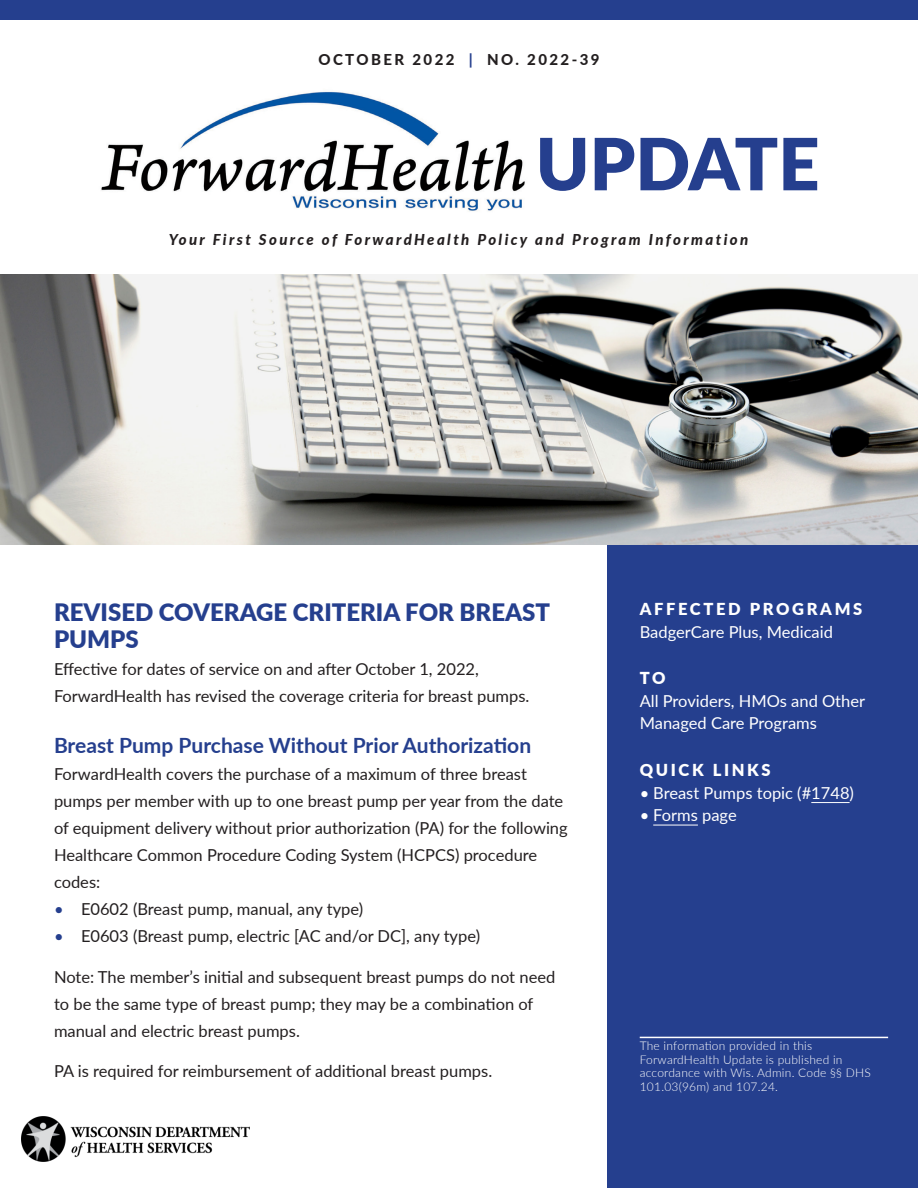
<style>
.page{position:relative;width:918px;height:1188px;background:#fff}
.page>*{position:absolute;margin:0;border:0;box-sizing:border-box;transform-origin:0 0}
.t1{font:900 72px "Lato";color:#253f8e}
.Update_Headline{font:900 24px/27px "Lato";color:#253f8e}
.Heading_1{font:700 21px "Lato";color:#253f8e}
.Body_Text_for_Update{font:16.5px/27px "Lato";color:#231f20}
.t2{font:16.5px/22.5px "Lato";color:#fff}
.t3{font:900 16.5px "Lato";letter-spacing:.16em;color:#fff}
.t4{font:italic 800 15px "Lato";letter-spacing:.16em;color:#231f20}
.t5{font:800 15px "Lato";letter-spacing:.16em;color:#231f20}
.Citation_language{font:300 12px/13.5px "Lato";letter-spacing:.02em;color:#fff}
.s1{color:#253f8e}
</style>
<div class="page">
<div style="left:0;top:0;width:918px;height:20px;background:#253f8e"></div>
<img style="left:101px;top:91px;width:424px;height:120px">
<img style="left:1px;top:274px;width:916px;height:270px">
<div style="left:608px;top:545px;width:310px;height:643px;background:#253f8e"></div>
<img style="left:22px;top:1117px;width:228px;height:44px">
<hr style="left:811px;top:802px;width:39px;height:1px;background:#fff">
<hr style="left:653px;top:825px;width:45px;height:1px;background:#fff">
<hr style="left:640px;top:1037px;width:248px;height:1px;background:#fff">
<p class="t5" style="left:318px;top:49px;width:283px">OCTOBER 2022 <span class="s1">|</span> NO. 2022-39</p>
<h1 class="t1" style="left:536px;top:110px;width:285px">UPDATE</h1>
<p class="t4" style="left:169px;top:229px;width:581px">Your First Source of ForwardHealth Policy and Program Information</p>
<p class="Update_Headline" style="left:54px;top:598px;width:498px">REVISED COVERAGE CRITERIA FOR BREAST<br>PUMPS</p>
<p class="Body_Text_for_Update" style="left:54px;top:655px;width:477px">Effective for dates of service on and after October 1, 2022,<br>ForwardHealth has revised the coverage criteria for breast pumps.</p>
<p class="Heading_1" style="left:54px;top:730px;width:479px">Breast Pump Purchase Without Prior Authorization</p>
<p class="Body_Text_for_Update" style="left:54px;top:760px;width:515px">ForwardHealth covers the purchase of a maximum of three breast pumps per member with up to one breast pump per year from the date of equipment delivery without prior authorization (PA) for the following Healthcare Common Procedure Coding System (HCPCS) procedure codes:</p>
<p class="Body_Text_for_Update" style="left:54px;top:895px;width:311px"><span class="s1">•</span> E0602 (Breast pump, manual, any type)</p>
<p class="Body_Text_for_Update" style="left:54px;top:922px;width:428px"><span class="s1">•</span> E0603 (Breast pump, electric [AC and/or DC], any type)</p>
<p class="Body_Text_for_Update" style="left:54px;top:962px;width:503px">Note: The member’s initial and subsequent breast pumps do not need to be the same type of breast pump; they may be a combination of manual and electric breast pumps.</p>
<p class="Body_Text_for_Update" style="left:54px;top:1057px;width:440px">PA is required for reimbursement of additional breast pumps.</p>
<p class="t3" style="left:640px;top:597px;width:224px">AFFECTED PROGRAMS</p>
<p class="t2" style="left:640px;top:620px;width:195px">BadgerCare Plus, Medicaid</p>
<p class="t3" style="left:640px;top:666px;width:27px">TO</p>
<p class="t2" style="left:640px;top:689px;width:227px">All Providers, HMOs and Other<br>Managed Care Programs</p>
<p class="t3" style="left:640px;top:758px;width:133px">QUICK LINKS</p>
<p class="t2" style="left:640px;top:781px;width:216px">• Breast Pumps topic (#1748)</p>
<p class="t2" style="left:640px;top:803px;width:99px">• Forms page</p>
<p class="Citation_language" style="left:640px;top:1039px;width:233px">The information provided in this ForwardHealth Update is published in accordance with Wis. Admin. Code §§ DHS 101.03(96m) and 107.24.</p>
</div>
